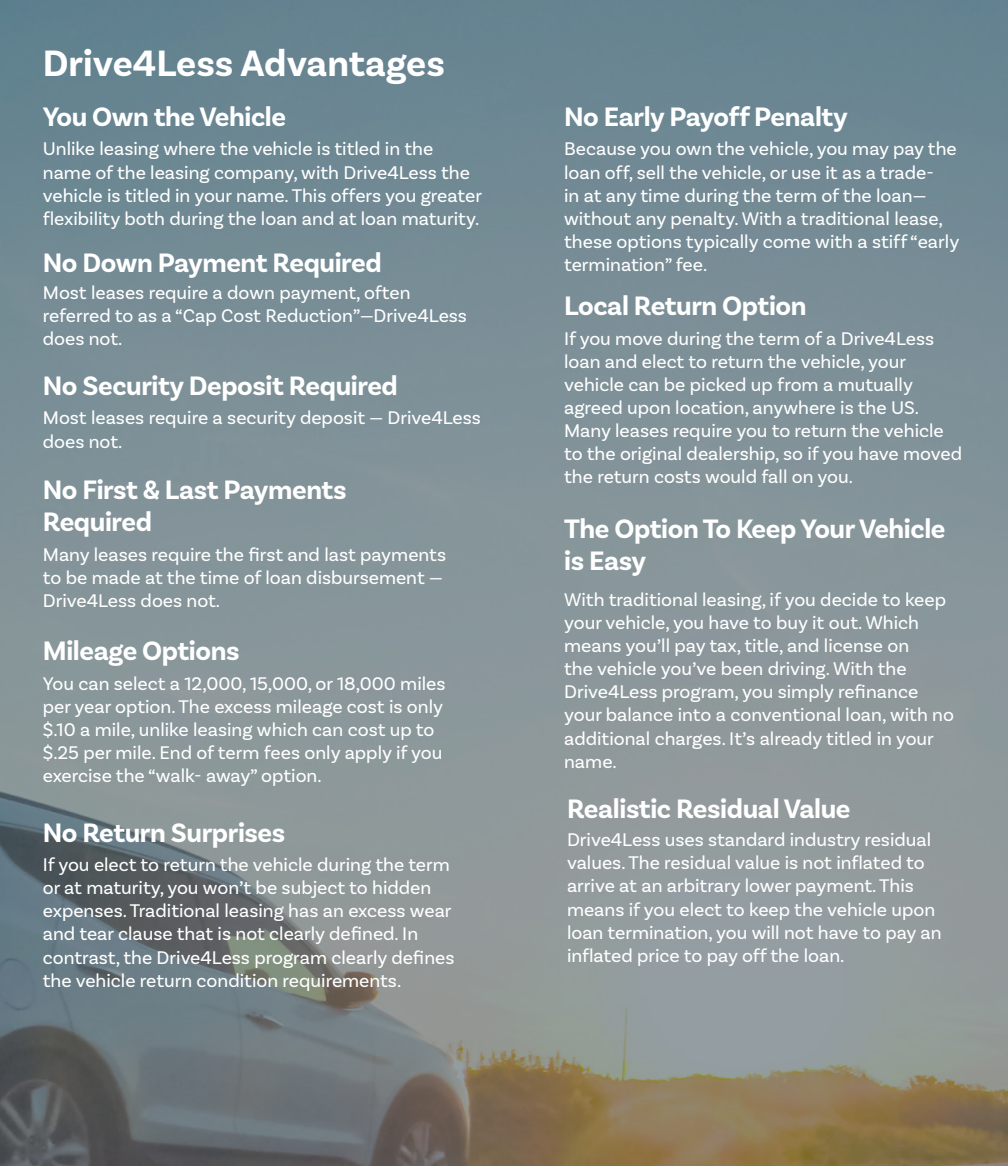
<style>
.page{position:relative;width:1008px;height:1166px;background:#fff}
.page>*{position:absolute;margin:0;border:0;box-sizing:border-box;transform-origin:0 0}
.t1{font:700 38.5px "Basic Sans";color:#fff}
.t2{font:700 28px/31.5px "Basic Sans";letter-spacing:-.015em;color:#fff}
.t3{font:19.25px/23.1px "Basic Sans";color:#fff}
</style>
<div class="page">
<img style="left:0;top:0;width:1008px;height:1166px">
<p class="t1" style="left:43px;top:40px;width:404px">Drive4Less Advantages</p>
<p class="t2" style="left:43px;top:101px;width:245px">You Own the Vehicle</p>
<p class="t3" style="left:43px;top:137px;width:441px">Unlike leasing where the vehicle is titled in the name of the leasing company, with Drive4Less the vehicle is titled in your name. This offers you greater flexibility both during the loan and at loan maturity.</p>
<p class="t2" style="left:43px;top:247px;width:340px">No Down Payment Required</p>
<p class="t3" style="left:43px;top:281px;width:426px">Most leases require a down payment, often referred to as a “Cap Cost Reduction”—Drive4Less does not.</p>
<p class="t2" style="left:43px;top:370px;width:357px">No Security Deposit Required</p>
<p class="t3" style="left:43px;top:406px;width:440px">Most leases require a security deposit — Drive4Less does not.</p>
<p class="t2" style="left:43px;top:474px;width:305px">No First &amp; Last Payments<br>Required</p>
<p class="t3" style="left:43px;top:543px;width:405px">Many leases require the first and last payments to be made at the time of loan disbursement —<br>Drive4Less does not.</p>
<p class="t2" style="left:43px;top:635px;width:198px">Mileage Options</p>
<p class="t3" style="left:43px;top:671px;width:404px">You can select a 12,000, 15,000, or 18,000 miles per year option. The excess mileage cost is only $.10 a mile, unlike leasing which can cost up to $.25 per mile. End of term fees only apply if you exercise the “walk- away” option.</p>
<p class="t2" style="left:43px;top:816px;width:244px">No Return Surprises</p>
<p class="t3" style="left:43px;top:853px;width:413px">If you elect to return the vehicle during the term or at maturity, you won’t be subject to hidden expenses. Traditional leasing has an excess wear and tear clause that is not clearly defined. In contrast, the Drive4Less program clearly defines the vehicle return condition requirements.</p>
<p class="t2" style="left:564px;top:101px;width:285px">No Early Payoff Penalty</p>
<p class="t3" style="left:564px;top:137px;width:397px">Because you own the vehicle, you may pay the loan off, sell the vehicle, or use it as a trade-<br>in at any time during the term of the loan— without any penalty. With a traditional lease, these options typically come with a stiff “early termination” fee.</p>
<p class="t2" style="left:564px;top:290px;width:244px">Local Return Option</p>
<p class="t3" style="left:564px;top:326px;width:399px">If you move during the term of a Drive4Less loan and elect to return the vehicle, your vehicle can be picked up from a mutually agreed upon location, anywhere is the US.<br>Many leases require you to return the vehicle to the original dealership, so if you have moved the return costs would fall on you.</p>
<p class="t2" style="left:564px;top:513px;width:383px">The Option To Keep Your Vehicle is Easy</p>
<p class="t3" style="left:564px;top:587px;width:391px">With traditional leasing, if you decide to keep your vehicle, you have to buy it out. Which means you’ll pay tax, title, and license on<br>the vehicle you’ve been driving. With the Drive4Less program, you simply refinance your balance into a conventional loan, with no additional charges. It’s already titled in your name.</p>
<p class="t2" style="left:567px;top:792px;width:285px">Realistic Residual Value</p>
<p class="t3" style="left:567px;top:828px;width:376px">Drive4Less uses standard industry residual values. The residual value is not inflated to arrive at an arbitrary lower payment. This means if you elect to keep the vehicle upon loan termination, you will not have to pay an inflated price to pay off the loan.</p>
</div>
